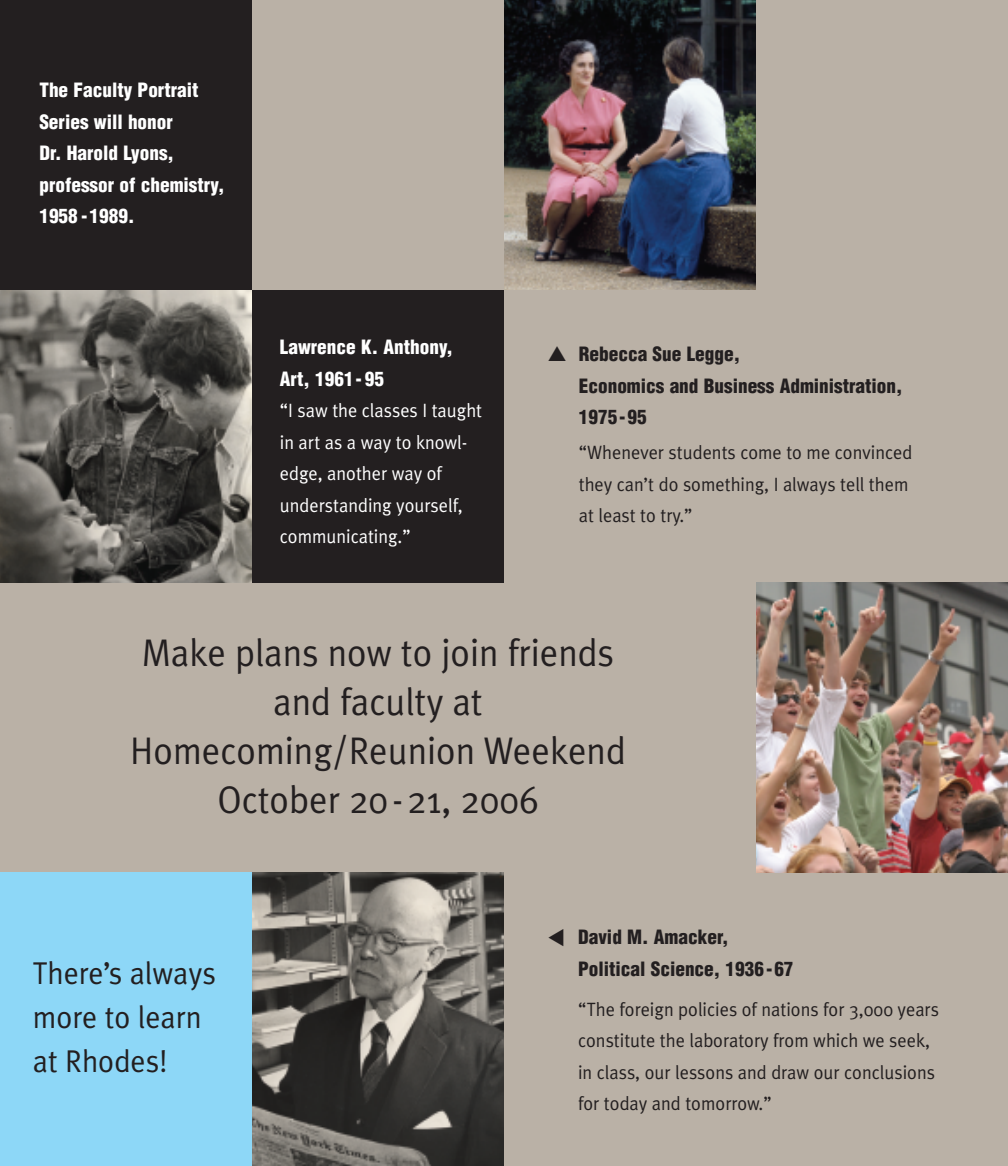
<style>
.page{position:relative;width:1008px;height:1166px;background:#bab1a6}
.page>*{position:absolute;margin:0;border:0;box-sizing:border-box;transform-origin:0 0}
.t1{font:38.5px/49px "Meta Plus Normal";color:#231f20;text-align:center;scale:.95 1}
.t2{font:31.5px/43.8px "Meta Plus Normal";color:#231f20;scale:.95 1}
.t3{font:19.25px/31.5px "Meta Plus Normal";color:#231f20;scale:.95 1}
.t4{font:900 condensed 19.25px/31.5px "Helvetica";color:#fff}
.t5{font:900 condensed 19.25px/31.5px "Helvetica";color:#231f20}
.t6{font:19.25px/31.5px "Meta Plus Normal";color:#fff;scale:.95 1}
</style>
<div class="page">
<img style="left:756px;top:582px;width:252px;height:290px">
<img style="left:0;top:290px;width:252px;height:292px">
<img style="left:252px;top:872px;width:252px;height:294px">
<img style="left:504px;top:0;width:252px;height:290px">
<div style="left:0;top:0;width:252px;height:290px;background:#231f20"></div>
<div style="left:0;top:872px;width:252px;height:294px;background:#8dd7f7"></div>
<div style="left:252px;top:290px;width:252px;height:292px;background:#231f20"></div>
<p class="t4" style="left:39px;top:75px;width:187px">The Faculty Portrait<br>Series will honor<br>Dr. Harold Lyons, professor of chemistry,<br>1958 -1989.</p>
<p class="t4" style="left:280px;top:332px;width:175px">Lawrence K. Anthony,<br>Art, 1961- 95</p>
<p class="t6" style="left:280px;top:395px;width:214px">“I saw the classes I taught in art as a way to knowl&shy;edge, another way of understanding yourself, communicating.”</p>
<p class="t5" style="left:579px;top:339px;width:325px">Rebecca Sue Legge,<br>Economics and Business Administration,<br>1975-95</p>
<p class="t3" style="left:579px;top:437px;width:353px">“Whenever students come to me convinced they can’t do something, I always tell them at least to try.”</p>
<h1 class="t1" style="left:130px;top:628px;width:523px">Make plans now to join friends and faculty at<br>Homecoming/Reunion Weekend<br>October 20-21, 2006</h1>
<h2 class="t2" style="left:33px;top:951px;width:194px">There’s always more to learn at Rhodes!</h2>
<p class="t5" style="left:578px;top:921px;width:217px">David M. Amacker,<br>Political Science, 1936-67</p>
<p class="t3" style="left:578px;top:993px;width:381px">“The foreign policies of nations for 3,000 years constitute the laboratory from which we seek, in class, our lessons and draw our conclusions for today and tomorrow.”</p>
</div>
